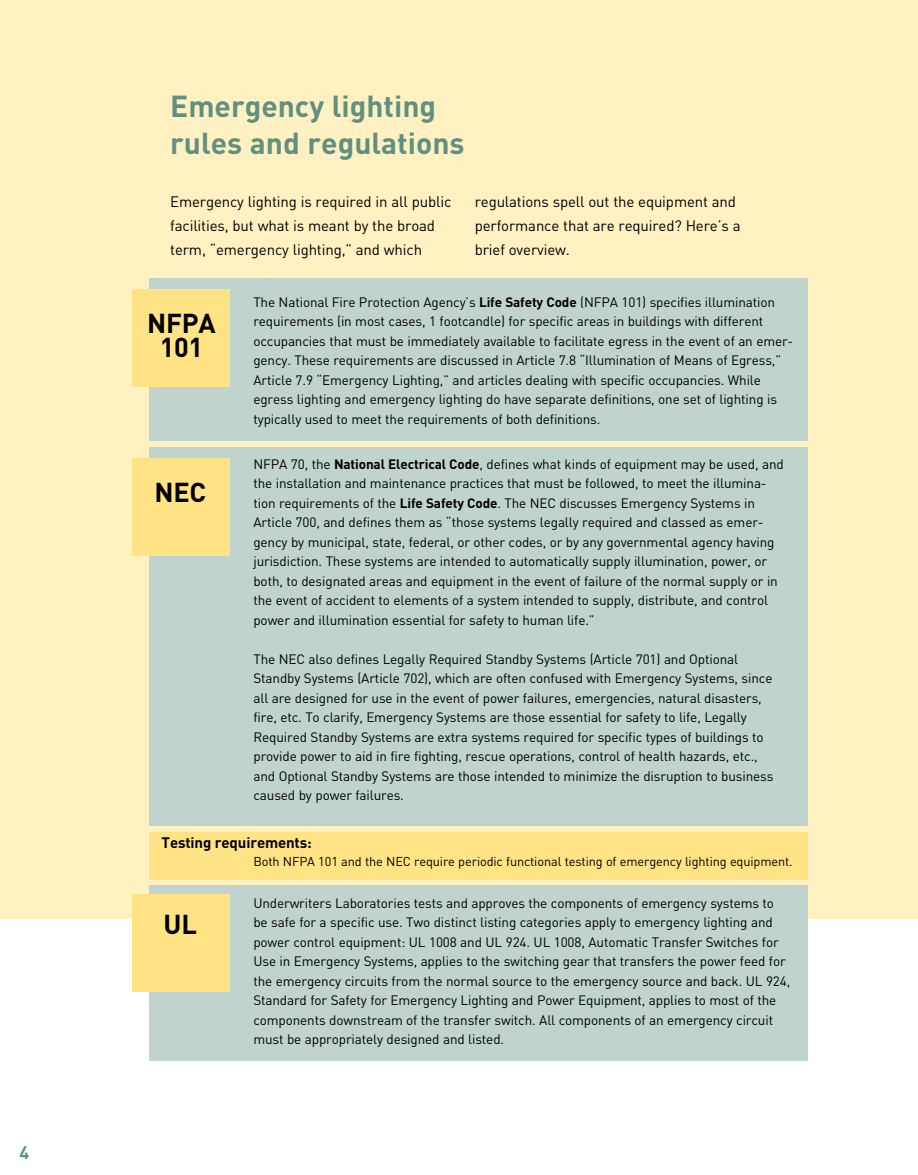
<style>
.page{position:relative;width:918px;height:1175px;background:#fff}
.page>*{position:absolute;margin:0;border:0;box-sizing:border-box;transform-origin:0 0}
.t1{font:700 30px/37.5px "DINOT";color:#619080}
.t2{font:700 27px/24px "DINOT";letter-spacing:-.01em;color:#000;text-align:center}
.t3{font:700 18px "DINOT";color:#619080}
.t4{font:15px/24px "DINOT";letter-spacing:-.01em;color:#000}
.t5{font:700 15px "DINOT";letter-spacing:-.01em;color:#000}
.t6{font:13.5px/19.5px "DINOT";letter-spacing:-.01em;color:#000}
.t7{font:12.75px "DINOT";letter-spacing:-.01em;color:#000}
.s1{font-weight:700}
</style>
<div class="page">
<div style="left:0;top:0;width:918px;height:918px;background:#fff1c2"></div>
<div style="left:149px;top:278px;width:659px;height:163px;background:#c0d3cc"></div>
<div style="left:149px;top:447px;width:659px;height:379px;background:#c0d3cc"></div>
<div style="left:132px;top:289px;width:98px;height:98px;background:#ffe384"></div>
<div style="left:132px;top:458px;width:98px;height:97px;background:#ffe384"></div>
<div style="left:149px;top:886px;width:659px;height:175px;background:#c0d3cc"></div>
<div style="left:132px;top:894px;width:98px;height:97px;background:#ffe384"></div>
<div style="left:149px;top:832px;width:659px;height:48px;background:#ffe384"></div>
<h3 class="t3" style="left:20px;top:1140px;width:11px">4</h3>
<h1 class="t1" style="left:170px;top:86px;width:296px">Emergency lighting rules and regulations</h1>
<p class="t4" style="left:170px;top:189px;width:283px">Emergency lighting is required in all public facilities, but what is meant by the broad term, “emergency lighting,” and which</p>
<p class="t4" style="left:475px;top:189px;width:267px">regulations spell out the equipment and performance that are required? H ere’s a brief overview.</p>
<h2 class="t2" style="left:147px;top:310px;width:70px">NFPA<br>101</h2>
<h2 class="t2" style="left:155px;top:479px;width:53px">NEC</h2>
<p class="t6" style="left:253px;top:292px;width:542px">The National Fire Protection Agency’s <span class="s1">Life Safety Code</span> (N FPA 101) specifies illumination requirements (in most cases, 1 footcandle) for specific areas in buildings with different occupancies that must be immediately available to facilitate egress in the event of an emer&shy;gency. These requirements are discussed in Article 7.8 “Illumination of Means of Egress,” Article 7.9 “Emergency Lighting,” and articles dealing with specific occupancies. While egress lighting and emergency lighting do have separate definitions, one set of lighting is typically used to meet the requirements of both definitions.</p>
<p class="t6" style="left:253px;top:454px;width:532px">NFPA 70, the <span class="s1">National Electrical Code</span>, defines what kinds of equipment may be used, and the installation and maintenance practices that must be followed, to meet the illumina&shy;tion requirements of the <span class="s1">Life Safety Code</span>. The N EC discusses Emergency Systems in Article 700, and defines them as “those systems legally required and classed as emer&shy;gency by municipal, state, federal, or other codes, or by any governmental agency having jurisdiction. These systems are intended to automatically supply illumination, power, or both, to designated areas and equipment in the event of failure of the normal supply or in the event of accident to elements of a system intended to supply, distribute, and control power and illumination essential for safety to human life.”</p>
<p class="t6" style="left:253px;top:648px;width:522px">The NEC also defines Legally Required Standby Systems (Article 701) and Optional Standby Systems (Article 702), which are often confused with Emergency Systems, since all are designed for use in the event of power failures, emergencies, natural disasters, fire, etc. To clarify, Emergency Systems are those essential for safety to life, Legally Required Standby Systems are extra systems required for specific types of buildings to provide power to aid in fire fighting, rescue operations, control of health hazards, etc., and Optional Standby Systems are those intended to minimize the disruption to business caused by power failures.</p>
<p class="t5" style="left:162px;top:832px;width:152px">Testing requirements:</p>
<p class="t7" style="left:253px;top:852px;width:541px">Both N FPA 101 and the N EC require periodic functional testing of emergency lighting equipment.</p>
<h2 class="t2" style="left:164px;top:911px;width:35px">UL</h2>
<p class="t6" style="left:253px;top:892px;width:538px">Underwriters Laboratories tests and approves the components of emergency systems to be safe for a specific use. Two distinct listing categories apply to emergency lighting and power control equipment: UL 1008 and UL 924. UL 1008, Automatic Transfer Switches for Use in Emergency Systems, applies to the switching gear that transfers the power feed for the emergency circuits from the normal source to the emergency source and back. UL 924, Standard for Safety for Emergency Lighting and Power Equipment, applies to most of the components downstream of the transfer switch. All components of an emergency circuit must be appropriately designed and listed.</p>
</div>
